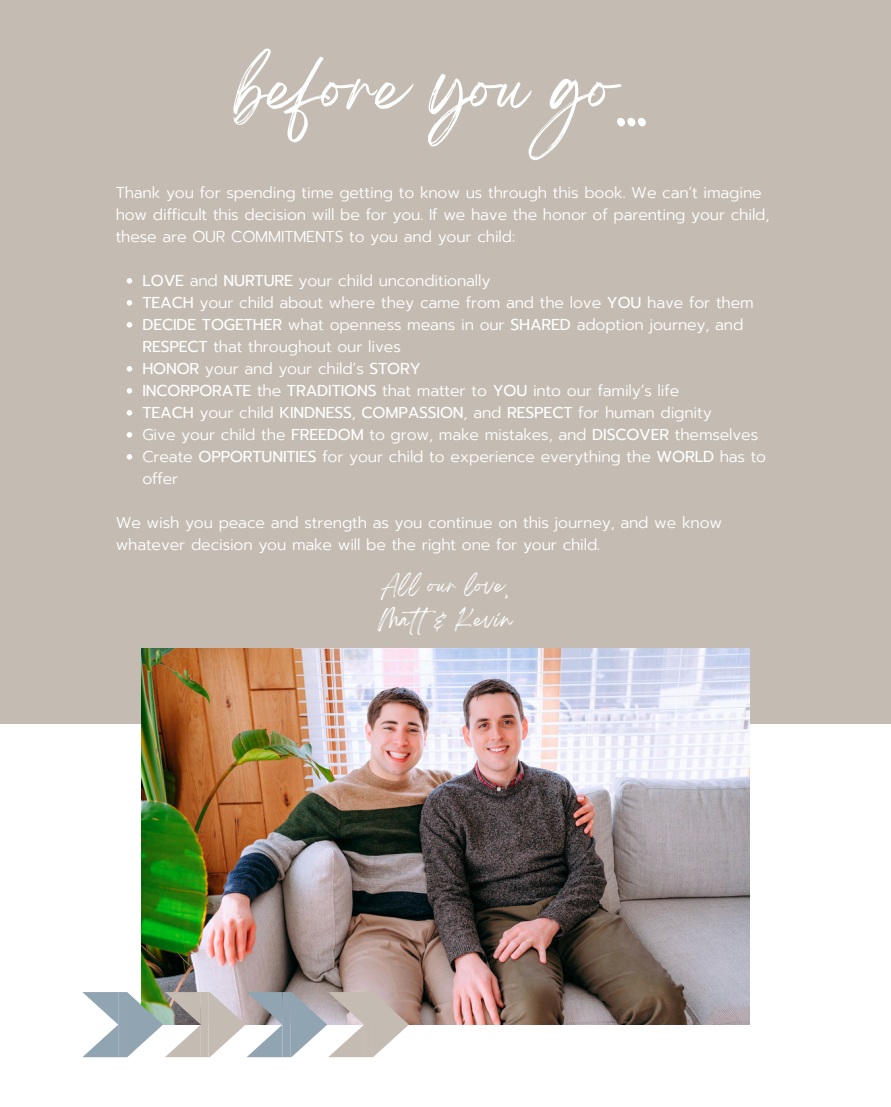
<style>
.page{position:relative;width:891px;height:1107px;background:#fff}
.page>*{position:absolute;margin:0;border:0;box-sizing:border-box;transform-origin:0 0}
.t1{font:60px "Breathing";color:#feffff}
.t2{font:18.75px "Breathing";letter-spacing:.05em;color:#fff}
.t3{font:300 15.75px/22px "Prompt";letter-spacing:-.01em;color:#fff}
.t4{font:15.75px "Prompt";letter-spacing:-.01em;color:#fff}
.s1{font-weight:400}
.s2{font-weight:300}
</style>
<div class="page">
<div style="left:0;top:0;width:891px;height:724px;background:#c4bcb2"></div>
<svg style="left:127px;top:278px;width:5px;height:6px"></svg>
<svg style="left:127px;top:300px;width:5px;height:6px"></svg>
<svg style="left:127px;top:322px;width:5px;height:6px"></svg>
<svg style="left:127px;top:366px;width:5px;height:6px"></svg>
<svg style="left:127px;top:388px;width:5px;height:6px"></svg>
<svg style="left:127px;top:410px;width:5px;height:6px"></svg>
<svg style="left:127px;top:432px;width:5px;height:6px"></svg>
<svg style="left:127px;top:454px;width:5px;height:6px"></svg>
<img style="left:141px;top:649px;width:609px;height:375px">
<svg style="left:82px;top:992px;width:327px;height:65px"></svg>
<p class="t1" style="left:236px;top:70px;width:414px">before you go...</p>
<h1 class="t3" style="left:116px;top:182px;width:655px">Thank you for spending time getting to know us through this book. We can’t imagine how difficult this decision will be for you. If we have the honor of parenting your child, these are OUR COMMITMENTS to you and your child:</h1>
<p class="t3" style="left:142px;top:270px;width:349px"><span class="s1">LOVE</span> and <span class="s1">NURTURE</span> your child unconditionally</p>
<p class="t3" style="left:142px;top:292px;width:613px"><span class="s1">TEACH</span> your child about where they came from and the love <span class="s1">YOU</span> have for them</p>
<p class="t3" style="left:142px;top:314px;width:602px"><span class="s1">DECIDE TOGETHER</span> what openness means in our <span class="s1">SHARED</span> adoption journey, and<br><span class="s1">RESPECT</span> that throughout our lives</p>
<p class="t3" style="left:142px;top:358px;width:280px"><span class="s1">HONOR</span> your and your child’s <span class="s1">STORY</span></p>
<p class="t3" style="left:142px;top:380px;width:538px"><span class="s1">INCORPORATE</span> the <span class="s1">TRADITIONS</span> that matter to <span class="s1">YOU</span> into our family’s life</p>
<p class="t4" style="left:142px;top:401px;width:571px">TEACH <span class="s2">your child</span> KINDNESS<span class="s2">,</span> COMPASSION<span class="s2">, and</span> RESPECT <span class="s2">for human dignity</span></p>
<p class="t3" style="left:142px;top:424px;width:617px">Give your child the <span class="s1">FREEDOM</span> to grow, make mistakes, and <span class="s1">DISCOVER</span> themselves</p>
<p class="t3" style="left:142px;top:446px;width:625px">Create <span class="s1">OPPORTUNITIES</span> for your child to experience everything the <span class="s1">WORLD</span> has to offer</p>
<p class="t3" style="left:116px;top:512px;width:608px">We wish you peace and strength as you continue on this journey, and we know whatever decision you make will be the right one for your child.</p>
<p class="t2" style="left:382px;top:580px;width:128px">All our love,</p>
<h2 class="t2" style="left:378px;top:614px;width:135px">Mat&amp; Kevin</h2>
</div>
